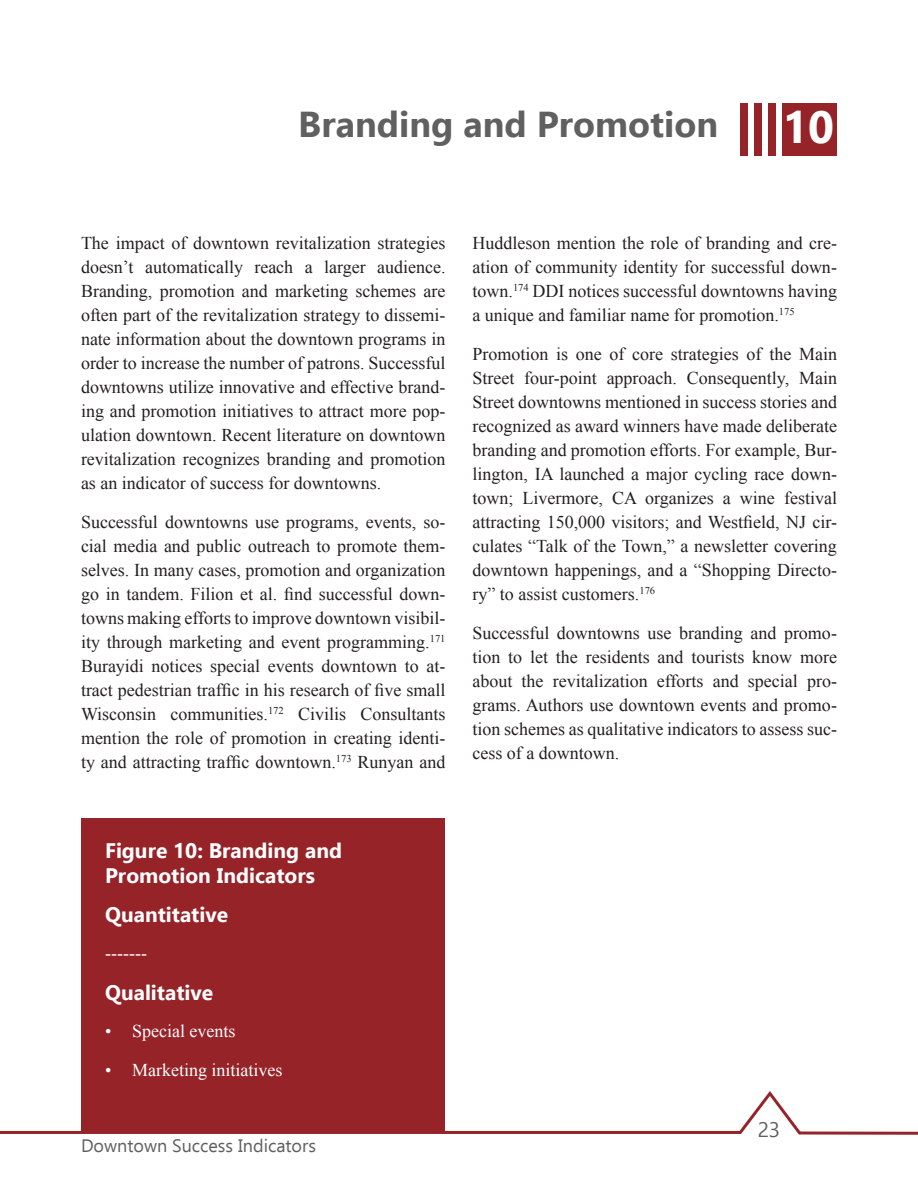
<style>
.page{position:relative;width:918px;height:1188px;background:#fff}
.page>*{position:absolute;margin:0;border:0;box-sizing:border-box;transform-origin:0 0}
.t1{font:700 45px "Ebrima";color:#fff}
.Heading1{font:700 36px "Ebrima";color:#606060}
.Box_Head{font:700 21px/25.2px "Ebrima";color:#fff}
.Heading1-2{font:21px "Ebrima";color:#606060}
.t2{font:18px/24px "Times New Roman";color:#231f20;text-align:justify}
.t3{font:18px "Times New Roman";color:#fff}
.t4{font:18px "Ebrima";color:#606060}
</style>
<div class="page">
<div style="left:782px;top:103px;width:55px;height:53px;background:#962328"></div>
<div style="left:740px;top:103px;width:8px;height:53px;background:#962328"></div>
<div style="left:754px;top:103px;width:8px;height:53px;background:#962328"></div>
<div style="left:768px;top:103px;width:8px;height:53px;background:#962328"></div>
<svg style="left:0;top:1091px;width:918px;height:44px"></svg>
<div style="left:81px;top:819px;width:364px;height:312px;background:#962328"></div>
<p class="Heading1" style="left:298px;top:97px;width:421px">Branding and Promotion</p>
<p class="t1" style="left:782px;top:94px;width:53px">10</p>
<p class="t2" style="left:81px;top:230px;width:366px">The impact of downtown revitalization strategies doesn’t automatically reach a larger audience.<br>Branding, promotion and marketing schemes are often part of the revitalization strategy to dissemi&shy;nate information about the downtown programs in order to increase the number of patrons. Successful downtowns utilize innovative and effective brand&shy;ing and promotion initiatives to attract more pop&shy;ulation downtown. Recent literature on downtown revitalization recognizes branding and promotion as an indicator of success for downtowns.</p>
<p class="t2" style="left:81px;top:509px;width:366px">Successful downtowns use programs, events, so&shy;cial media and public outreach to promote them&shy;selves. In many cases, promotion and organization go in tandem. Filion et al. find successful down&shy;towns making efforts to improve downtown visibil&shy;ity through marketing and event programming.<sup>171<br></sup>Burayidi notices special events downtown to at&shy;tract pedestrian traffic in his research of five small Wisconsin communities.<sup>172</sup> Civilis Consultants mention the role of promotion in creating identi&shy;ty and attracting traffic downtown.<sup>173</sup> Runyan and</p>
<p class="t2" style="left:472px;top:230px;width:366px">Huddleson mention the role of branding and cre&shy;ation of community identity for successful down&shy;town.<sup>174</sup> DDI notices successful downtowns having a unique and familiar name for promotion.<sup>175</sup></p>
<p class="t2" style="left:472px;top:341px;width:366px">Promotion is one of core strategies of the Main Street four-point approach. Consequently, Main Street downtowns mentioned in success stories and recognized as award winners have made deliberate branding and promotion efforts. For example, Bur&shy;lington, IA launched a major cycling race down&shy;town; Livermore, CA organizes a wine festival attracting 150,000 visitors; and Westfield, NJ cir&shy;culates “Talk of the Town,” a newsletter covering downtown happenings, and a “Shopping Directo&shy;ry” to assist customers.<sup>176</sup></p>
<p class="t2" style="left:472px;top:620px;width:366px">Successful downtowns use branding and promo&shy;tion to let the residents and tourists know more about the revitalization efforts and special pro&shy;grams. Authors use downtown events and promo&shy;tion schemes as qualitative indicators to assess suc&shy;cess of a downtown.</p>
<p class="Box_Head" style="left:105px;top:839px;width:239px">Figure 10: Branding and<br>Promotion Indicators</p>
<p class="Box_Head" style="left:105px;top:903px;width:125px">Quantitative</p>
<p class="t3" style="left:105px;top:941px;width:43px">-------</p>
<p class="Box_Head" style="left:105px;top:981px;width:110px">Qualitative</p>
<p class="t3" style="left:105px;top:1018px;width:132px">• Special events</p>
<p class="t3" style="left:105px;top:1057px;width:179px">• Marketing initiatives</p>
<p class="t4" style="left:81px;top:1132px;width:237px">Downtown Success Indicators</p>
<p class="Heading1-2" style="left:758px;top:1115px;width:24px">23</p>
</div>
